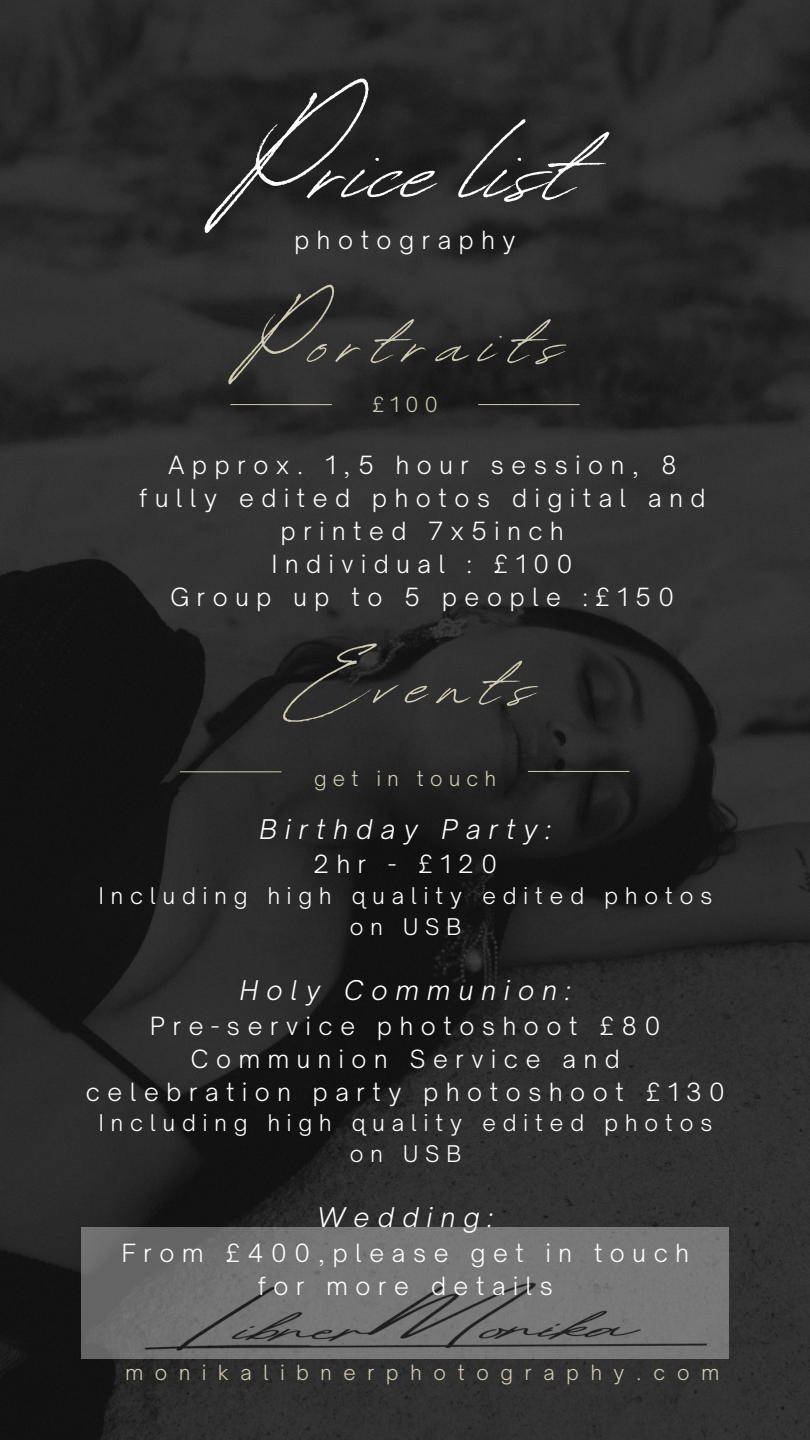
<style>
.page{position:relative;width:810px;height:1440px;background:#fff}
.page>*{position:absolute;margin:0;border:0;box-sizing:border-box;transform-origin:0 0}
.t1{font:155px "Revive 80 Signature";color:#fff}
.t2{font:100px "Revive 80 Signature";letter-spacing:.13em;color:#cfcbb5}
.t3{font:italic 300 26px "Open Sauce One";letter-spacing:.32em;color:#fff}
.t4{font:300 24px/33px "Open Sauce One";letter-spacing:.32em;color:#fff;text-align:center}
.t5{font:300 22px/30.8px "Open Sauce One";letter-spacing:.32em;color:#fff;text-align:center}
.t6{font:300 20px "Open Sauce One";letter-spacing:.59em;color:#cfcbb5}
.t7{font:300 20px "Open Sauce One";letter-spacing:.32em;color:#cfcbb5}
</style>
<div class="page">
<img style="left:0;top:0;width:810px;height:1440px">
<hr style="left:230px;top:404px;width:102px;height:1px;background:#cfcbb5">
<hr style="left:478px;top:404px;width:102px;height:1px;background:#cfcbb5">
<hr style="left:180px;top:771px;width:102px;height:1px;background:#cfcbb5">
<hr style="left:528px;top:771px;width:101px;height:1px;background:#cfcbb5">
<img style="left:81px;top:1228px;width:648px;height:131px">
<h1 class="t1" style="left:235px;top:53px;width:342px">Price list</h1>
<h3 class="t4" style="left:294px;top:223px;width:223px">photography</h3>
<p class="t2" style="left:248px;top:268px;width:316px">Portraits</p>
<p class="t6" style="left:372px;top:392px;width:67px">£100</p>
<h2 class="t4" style="left:139px;top:448px;width:568px">Approx. 1,5 hour session, 8 fully edited photos digital and printed 7x5inch<br>Individual : £100<br>Group up to 5 people :£150</h2>
<h2 class="t2" style="left:293px;top:610px;width:242px">Events</h2>
<p class="t7" style="left:314px;top:766px;width:183px">get in touch</p>
<h3 class="t3" style="left:259px;top:813px;width:293px">Birthday Party:</h3>
<h3 class="t4" style="left:314px;top:848px;width:185px">2hr - £120</h3>
<h3 class="t5" style="left:99px;top:880px;width:615px">Including high quality edited photos on USB</h3>
<h3 class="t3" style="left:240px;top:974px;width:332px">Holy Communion:</h3>
<h3 class="t4" style="left:86px;top:1009px;width:641px">Pre-service photoshoot £80<br>Communion Service and celebration party photoshoot £130</h3>
<h3 class="t5" style="left:99px;top:1108px;width:615px">Including high quality edited photos on USB</h3>
<h3 class="t3" style="left:317px;top:1201px;width:177px">Wedding:</h3>
<h3 class="t4" style="left:122px;top:1236px;width:569px">From £400,please get in touch for more details</h3>
<h3 class="t6" style="left:125px;top:1360px;width:595px">monikalibnerphotography.com</h3>
</div>
